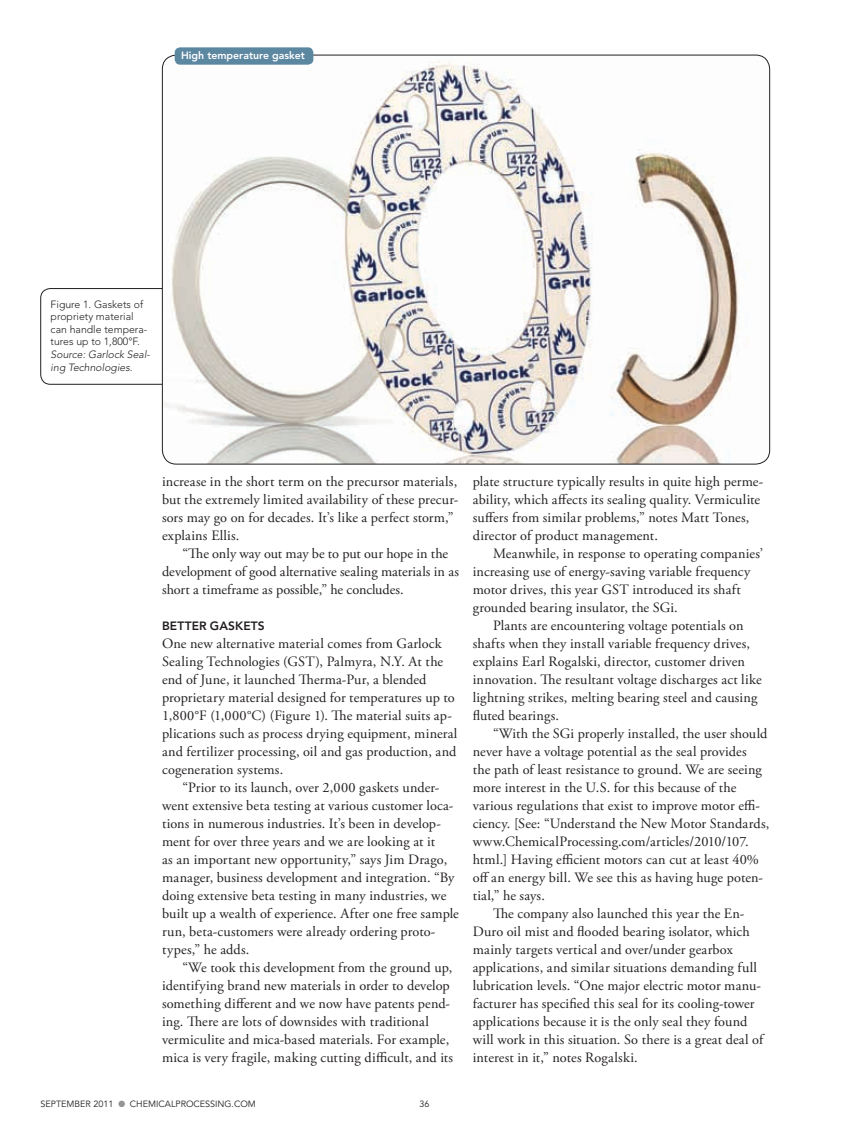
<style>
.page{position:relative;width:851px;height:1134px;background:#fff}
.page>*{position:absolute;margin:0;border:0;box-sizing:border-box;transform-origin:0 0}
.t1{font:14.25px/18px "Adobe Garamond Pro";letter-spacing:.01em;color:#231f20}
.t2{font:800 12px "Avenir LT Std";letter-spacing:.01em;color:#231f20}
.t3{font:300 10.5px/12.6px "Avenir LT Std";color:#231f20}
.t4{font:italic 300 10.5px/12.6px "Avenir LT Std";color:#231f20}
.t5{font:800 10.5px "Avenir LT Std";color:#fff}
.t6{font:9px "Avenir LT Std";color:#231f20}
</style>
<div class="page">
<svg style="left:118px;top:1101px;width:7px;height:6px"></svg>
<div style="left:40px;top:288px;width:146px;height:96px;border:1px solid #231f20;border-radius:10px"></div>
<img style="left:162px;top:55px;width:607px;height:409px">
<div style="left:175px;top:47px;width:138px;height:18px;background:#5c87a1;border-radius:5px"></div>
<p class="t5" style="left:181px;top:49px;width:125px">High temperature gasket</p>
<p class="t3" style="left:51px;top:298px;width:98px">Figure 1. Gaskets of propriety material can handle tempera&shy;tures up to 1,800°F.</p>
<p class="t4" style="left:51px;top:348px;width:101px">Source: Garlock Seal&shy;ing Technologies.</p>
<p class="t1" style="left:162px;top:473px;width:297px">increase in the short term on the precursor materials, but the extremely limited availability of these precur&shy;sors may go on for decades. It’s like a perfect storm,” explains Ellis.</p>
<p class="t1" style="left:162px;top:545px;width:298px;text-indent:20px">“The only way out may be to put our hope in the development of good alternative sealing materials in as short a timeframe as possible,” he concludes.</p>
<p class="t2" style="left:162px;top:619px;width:104px">BETTER GASKETS</p>
<p class="t1" style="left:162px;top:635px;width:297px">One new alternative material comes from Garlock Sealing Technologies (GST), Palmyra, N.Y. At the end of June, it launched Therma-Pur, a blended proprietary material designed for temperatures up to 1,800°F (1,000°C) (Figure 1). The material suits ap&shy;plications such as process drying equipment, mineral and fertilizer processing, oil and gas production, and cogeneration systems.</p>
<p class="t1" style="left:162px;top:779px;width:298px;text-indent:20px">“Prior to its launch, over 2,000 gaskets under&shy;went extensive beta testing at various customer loca&shy;tions in numerous industries. It’s been in develop&shy;ment for over three years and we are looking at it<br>as an important new opportunity,” says Jim Drago, manager, business development and integration. “By doing extensive beta testing in many industries, we built up a wealth of experience. After one free sample run, beta-customers were already ordering proto&shy;types,” he adds.</p>
<p class="t1" style="left:162px;top:959px;width:292px;text-indent:20px">“We took this development from the ground up, identifying brand new materials in order to develop something different and we now have patents pend&shy;ing. There are lots of downsides with traditional vermiculite and mica-based materials. For example, mica is very fragile, making cutting difficult, and its</p>
<p class="t6" style="left:40px;top:1099px;width:74px">SEPTEMBER 2011</p>
<p class="t6" style="left:130px;top:1099px;width:127px">CHEMICALPROCESSING.COM</p>
<p class="t6" style="left:419px;top:1099px;width:12px">36</p>
<p class="t1" style="left:472px;top:473px;width:292px">plate structure typically results in quite high perme&shy;ability, which affects its sealing quality. Vermiculite suffers from similar problems,” notes Matt Tones, director of product management.</p>
<p class="t1" style="left:472px;top:545px;width:292px;text-indent:20px">Meanwhile, in response to operating companies’ increasing use of energy-saving variable frequency motor drives, this year GST introduced its shaft grounded bearing insulator, the SGi.</p>
<p class="t1" style="left:472px;top:617px;width:290px;text-indent:20px">Plants are encountering voltage potentials on shafts when they install variable frequency drives, explains Earl Rogalski, director, customer driven innovation. The resultant voltage discharges act like lightning strikes, melting bearing steel and causing fluted bearings.</p>
<p class="t1" style="left:493px;top:725px;width:276px">“With the SGi properly installed, the user should</p>
<p class="t1" style="left:472px;top:743px;width:275px">never have a voltage potential as the seal provides</p>
<p class="t1" style="left:472px;top:761px;width:291px">the path of least resistance to ground. We are seeing</p>
<p class="t1" style="left:472px;top:779px;width:265px">more interest in the U.S. for this because of the</p>
<p class="t1" style="left:472px;top:797px;width:289px">various regulations that exist to improve motor effi-</p>
<p class="t1" style="left:472px;top:815px;width:298px">ciency. [See: “Understand the New Motor Standards,</p>
<p class="t1" style="left:472px;top:833px;width:277px">www.ChemicalProcessing.com/articles/2010/107.</p>
<p class="t1" style="left:472px;top:851px;width:288px">html.] Having efficient motors can cut at least 40%</p>
<p class="t1" style="left:472px;top:869px;width:292px">off an energy bill. We see this as having huge poten-</p>
<p class="t1" style="left:472px;top:887px;width:74px">tial,” he says.</p>
<p class="t1" style="left:493px;top:905px;width:253px">The company also launched this year the En-</p>
<p class="t1" style="left:472px;top:923px;width:278px">Duro oil mist and flooded bearing isolator, which</p>
<p class="t1" style="left:472px;top:941px;width:261px">mainly targets vertical and over/under gearbox</p>
<p class="t1" style="left:472px;top:959px;width:286px">applications, and similar situations demanding full</p>
<p class="t1" style="left:472px;top:977px;width:290px">lubrication levels. “One major electric motor manu-</p>
<p class="t1" style="left:472px;top:995px;width:283px">facturer has specified this seal for its cooling-tower</p>
<p class="t1" style="left:472px;top:1013px;width:276px">applications because it is the only seal they found</p>
<p class="t1" style="left:472px;top:1031px;width:292px">will work in this situation. So there is a great deal of</p>
<p class="t1" style="left:472px;top:1049px;width:166px">interest in it,” notes Rogalski.</p>
</div>
